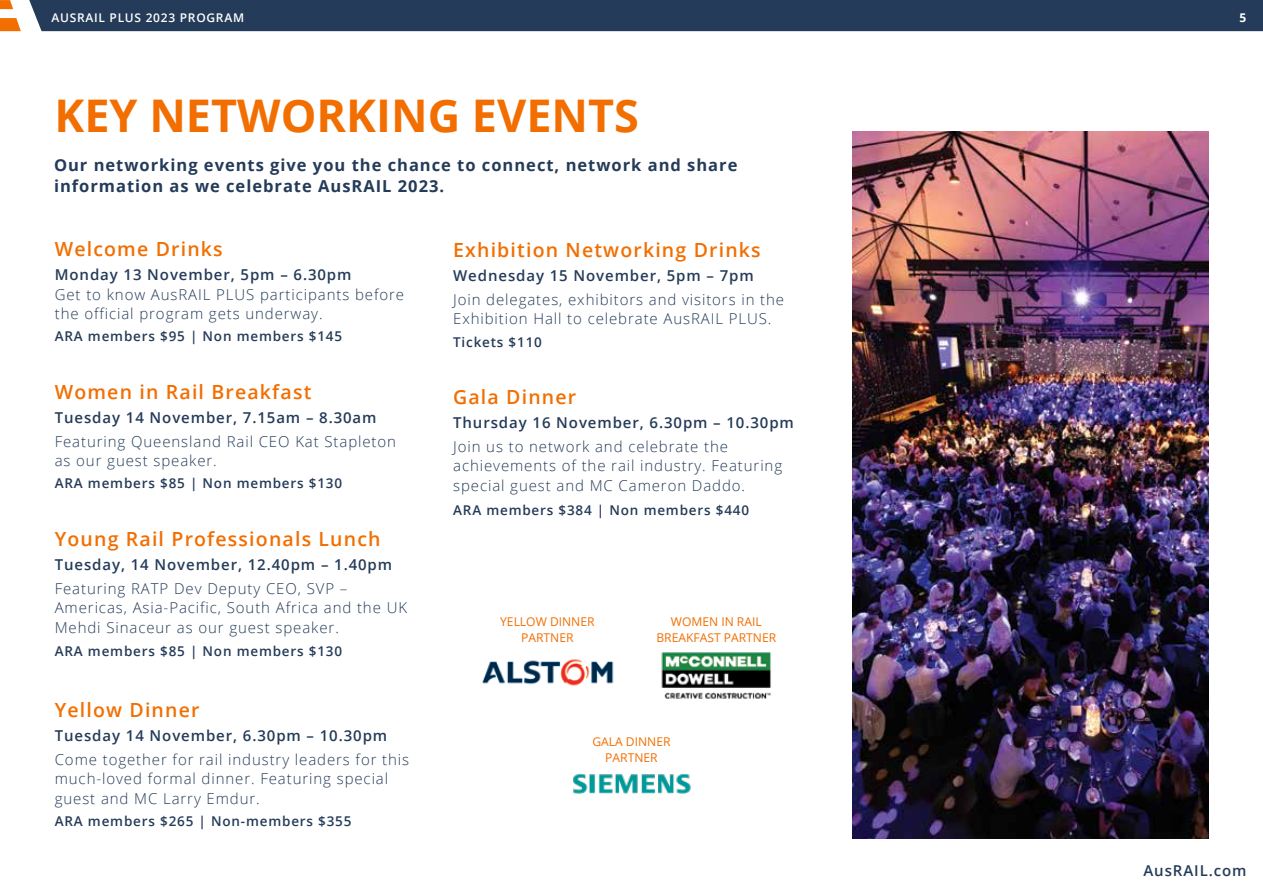
<style>
.page{position:relative;width:1263px;height:893px;background:#fff}
.page>*{position:absolute;margin:0;border:0;box-sizing:border-box;transform-origin:0 0}
.t1{font:700 45px "Open Sans";color:#f26e00}
.t2{font:600 19.5px "Open Sans";letter-spacing:.06em;color:#f26e00}
.t3{font:700 16.5px/21px "Open Sans";letter-spacing:.06em;color:#243b59}
.t4{font:300 15px/19.5px "Open Sans";letter-spacing:.06em;color:#243b59}
.t5{font:600 15px "Open Sans";letter-spacing:.06em;color:#243b59}
.t6{font:600 13.5px "Open Sans";letter-spacing:.06em;color:#243b59}
.t7{font:12.15px/15.6px "Open Sans";color:#f26e00;text-align:center}
.t8{font:600 12px "Open Sans";letter-spacing:.06em;color:#fff}
.t9{font:700 12px "Open Sans";color:#fff}
</style>
<div class="page">
<div style="left:0;top:0;width:1263px;height:31px;background:#243b59"></div>
<img style="left:852px;top:132px;width:357px;height:707px">
<img style="left:482px;top:659px;width:132px;height:27px">
<img style="left:661px;top:652px;width:110px;height:47px">
<img style="left:573px;top:773px;width:118px;height:21px">
<p class="t8" style="left:52px;top:9px;width:194px">AUSRAIL PLUS 2023 PROGRAM</p>
<p class="t9" style="left:1239px;top:9px;width:8px">5</p>
<h1 class="t1" style="left:55px;top:84px;width:586px">KEY NETWORKING EVENTS</h1>
<p class="t3" style="left:54px;top:154px;width:685px">Our networking events give you the chance to connect, network and share information as we celebrate AusRAIL 2023.</p>
<h2 class="t2" style="left:55px;top:236px;width:170px">Welcome Drinks</h2>
<p class="t5" style="left:55px;top:264px;width:298px">Monday 13 November, 5pm – 6.30pm</p>
<p class="t4" style="left:55px;top:284px;width:351px">Get to know AusRAIL PLUS participants before the official program gets underway.</p>
<p class="t6" style="left:55px;top:327px;width:289px">ARA members $95 | Non members $145</p>
<h2 class="t2" style="left:55px;top:379px;width:258px">Women in Rail Breakfast</h2>
<p class="t5" style="left:55px;top:407px;width:323px">Tuesday 14 November, 7.15am – 8.30am</p>
<p class="t4" style="left:55px;top:431px;width:343px">Featuring Queensland Rail CEO Kat Stapleton as our guest speaker.</p>
<p class="t6" style="left:55px;top:474px;width:289px">ARA members $85 | Non members $130</p>
<h2 class="t2" style="left:55px;top:526px;width:327px">Young Rail Professionals Lunch</h2>
<p class="t5" style="left:55px;top:554px;width:339px">Tuesday, 14 November, 12.40pm – 1.40pm</p>
<p class="t4" style="left:55px;top:578px;width:354px">Featuring RATP Dev Deputy CEO, SVP –<br>Americas, Asia-Pacific, South Africa and the UK<br>Mehdi Sinaceur as our guest speaker.</p>
<p class="t6" style="left:55px;top:642px;width:289px">ARA members $85 | Non members $130</p>
<h2 class="t2" style="left:55px;top:697px;width:146px">Yellow Dinner</h2>
<p class="t5" style="left:55px;top:725px;width:334px">Tuesday 14 November, 6.30pm – 10.30pm</p>
<p class="t4" style="left:55px;top:749px;width:356px">Come together for rail industry leaders for this much-loved formal dinner. Featuring special guest and MC Larry Emdur.</p>
<p class="t6" style="left:55px;top:812px;width:298px">ARA members $265 | Non-members $355</p>
<h2 class="t2" style="left:453px;top:237px;width:309px">Exhibition Networking Drinks</h2>
<p class="t5" style="left:453px;top:265px;width:302px">Wednesday 15 November, 5pm – 7pm</p>
<p class="t4" style="left:453px;top:289px;width:332px">Join delegates, exhibitors and visitors in the<br>Exhibition Hall to celebrate AusRAIL PLUS.</p>
<p class="t6" style="left:453px;top:332px;width:90px">Tickets $110</p>
<h2 class="t2" style="left:453px;top:384px;width:125px">Gala Dinner</h2>
<p class="t5" style="left:453px;top:412px;width:342px">Thursday 16 November, 6.30pm – 10.30pm</p>
<p class="t4" style="left:453px;top:436px;width:331px">Join us to network and celebrate the achievements of the rail industry. Featuring special guest and MC Cameron Daddo.</p>
<p class="t6" style="left:453px;top:500px;width:297px">ARA members $384 | Non members $440</p>
<p class="t7" style="left:500px;top:614px;width:96px">YELLOW DINNER<br>PARTNER</p>
<p class="t7" style="left:656px;top:614px;width:121px">WOMEN IN RAIL<br>BREAKFAST PARTNER</p>
<p class="t7" style="left:592px;top:734px;width:80px">GALA DINNER<br>PARTNER</p>
<p class="t5" style="left:1143px;top:860px;width:105px">AusRAIL.com</p>
</div>
